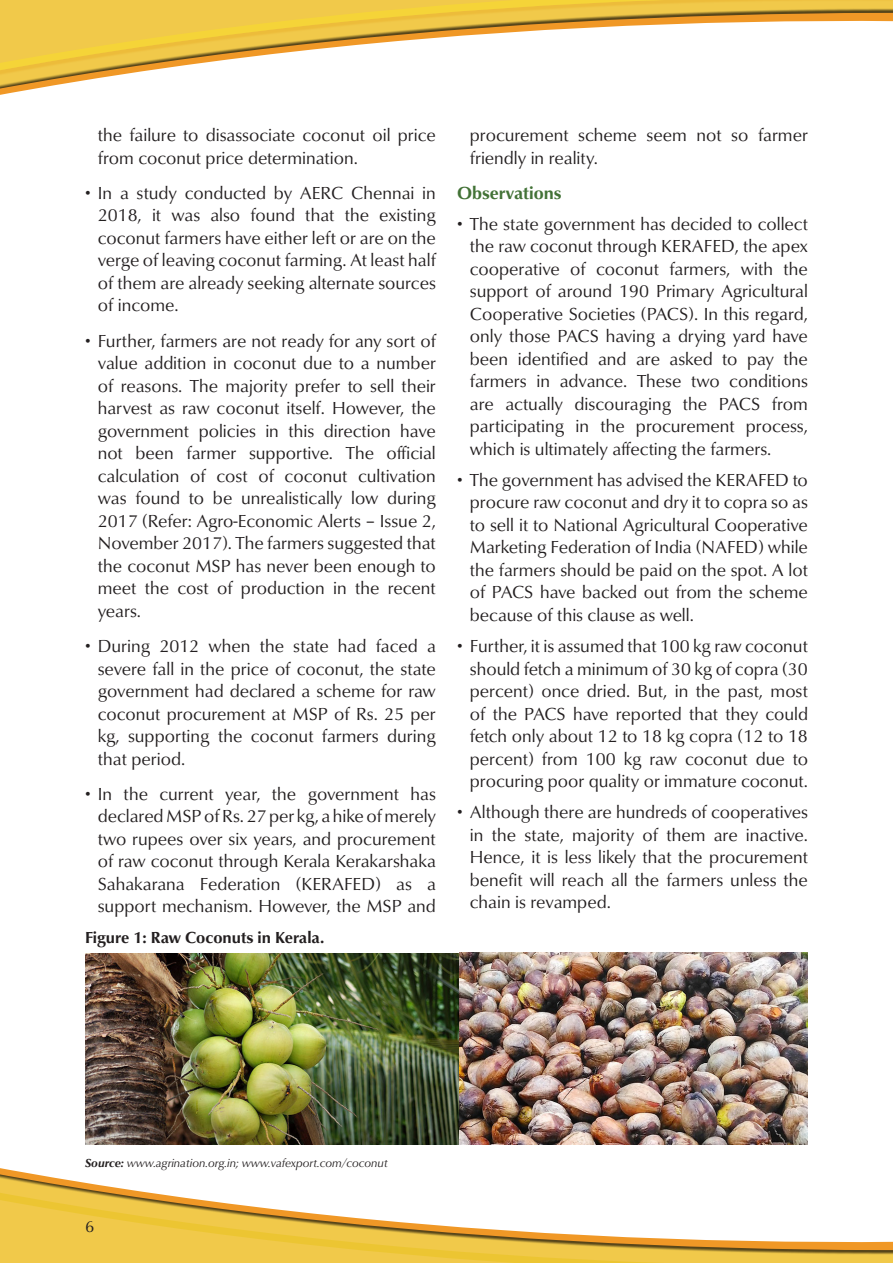
<style>
.page{position:relative;width:893px;height:1263px;background:#fff}
.page>*{position:absolute;margin:0;border:0;box-sizing:border-box;transform-origin:0 0}
.t1{font:18px/22.5px "Classico URW";color:#231f20;text-align:justify}
.Heading_1{font:700 18px "Classico URW";color:#427236}
.Table_Text{font:700 16.5px "Classico URW";color:#231f20}
.t2{font:16.5px "Classico URW";color:#231f20}
.FIGURE_CAPTION{font:italic 12px "Classico URW";color:#231f20}
.s1{font-weight:700}
</style>
<div class="page">
<div style="left:0;top:0;width:893px;height:84px;background:#231f20;opacity:.5"></div>
<svg style="left:0;top:0;width:893px;height:79px"></svg>
<svg style="left:0;top:1184px;width:893px;height:79px"></svg>
<img style="left:85px;top:953px;width:723px;height:191px">
<p class="t1" style="left:98px;top:124px;width:340px">the failure to disassociate coconut oil price from coconut price determination.</p>
<p class="t1" style="left:98px;top:182px;width:340px;text-indent:-13px">• In a study conducted by AERC Chennai in 2018, it was also found that the existing coconut farmers have either left or are on the verge of leaving coconut farming. At least half of them are already seeking alternate sources of income.</p>
<p class="t1" style="left:98px;top:330px;width:340px;text-indent:-13px">• Further, farmers are not ready for any sort of value addition in coconut due to a number of reasons. The majority prefer to sell their harvest as raw coconut itself. However, the government policies in this direction have not been farmer supportive. The official calculation of cost of coconut cultivation was found to be unrealistically low during 2017 (Refer: Agro-Economic Alerts – Issue 2, November 2017). The farmers suggested that the coconut MSP has never been enough to meet the cost of production in the recent years.</p>
<p class="t1" style="left:98px;top:635px;width:340px;text-indent:-13px">• During 2012 when the state had faced a severe fall in the price of coconut, the state government had declared a scheme for raw coconut procurement at MSP of Rs. 25 per kg, supporting the coconut farmers during that period.</p>
<p class="t1" style="left:98px;top:783px;width:340px;text-indent:-13px">• In the current year, the government has declared MSP of Rs. 27 per kg, a hike of merely two rupees over six years, and procurement of raw coconut through Kerala Kerakarshaka Sahakarana Federation (KERAFED) as a support mechanism. However, the MSP and</p>
<p class="Table_Text" style="left:85px;top:927px;width:241px">Figure 1: Raw Coconuts in Kerala.</p>
<p class="t1" style="left:470px;top:124px;width:340px">procurement scheme seem not so farmer friendly in reality.</p>
<p class="Heading_1" style="left:457px;top:182px;width:106px">Observations</p>
<p class="t1" style="left:470px;top:213px;width:340px;text-indent:-13px">• The state government has decided to collect the raw coconut through KERAFED, the apex cooperative of coconut farmers, with the support of around 190 Primary Agricultural Cooperative Societies (PACS). In this regard, only those PACS having a drying yard have been identified and are asked to pay the farmers in advance. These two conditions are actually discouraging the PACS from participating in the procurement process, which is ultimately affecting the farmers.</p>
<p class="t1" style="left:470px;top:469px;width:340px;text-indent:-13px">• The government has advised the KERAFED to procure raw coconut and dry it to copra so as to sell it to National Agricultural Cooperative Marketing Federation of India (NAFED) while the farmers should be paid on the spot. A lot of PACS have backed out from the scheme because of this clause as well.</p>
<p class="t1" style="left:470px;top:635px;width:340px;text-indent:-13px">• Further, it is assumed that 100 kg raw coconut should fetch a minimum of 30 kg of copra (30 percent) once dried. But, in the past, most of the PACS have reported that they could fetch only about 12 to 18 kg copra (12 to 18 percent) from 100 kg raw coconut due to procuring poor quality or immature coconut.</p>
<p class="t1" style="left:470px;top:801px;width:340px;text-indent:-13px">• Although there are hundreds of cooperatives in the state, majority of them are inactive.<br>Hence, it is less likely that the procurement benefit will reach all the farmers unless the chain is revamped.</p>
<p class="FIGURE_CAPTION" style="left:85px;top:1155px;width:304px"><span class="s1">Source:</span> www.agrination.org.in; www.vafexport.com/coconut</p>
<p class="t2" style="left:85px;top:1216px;width:11px">6</p>
</div>
